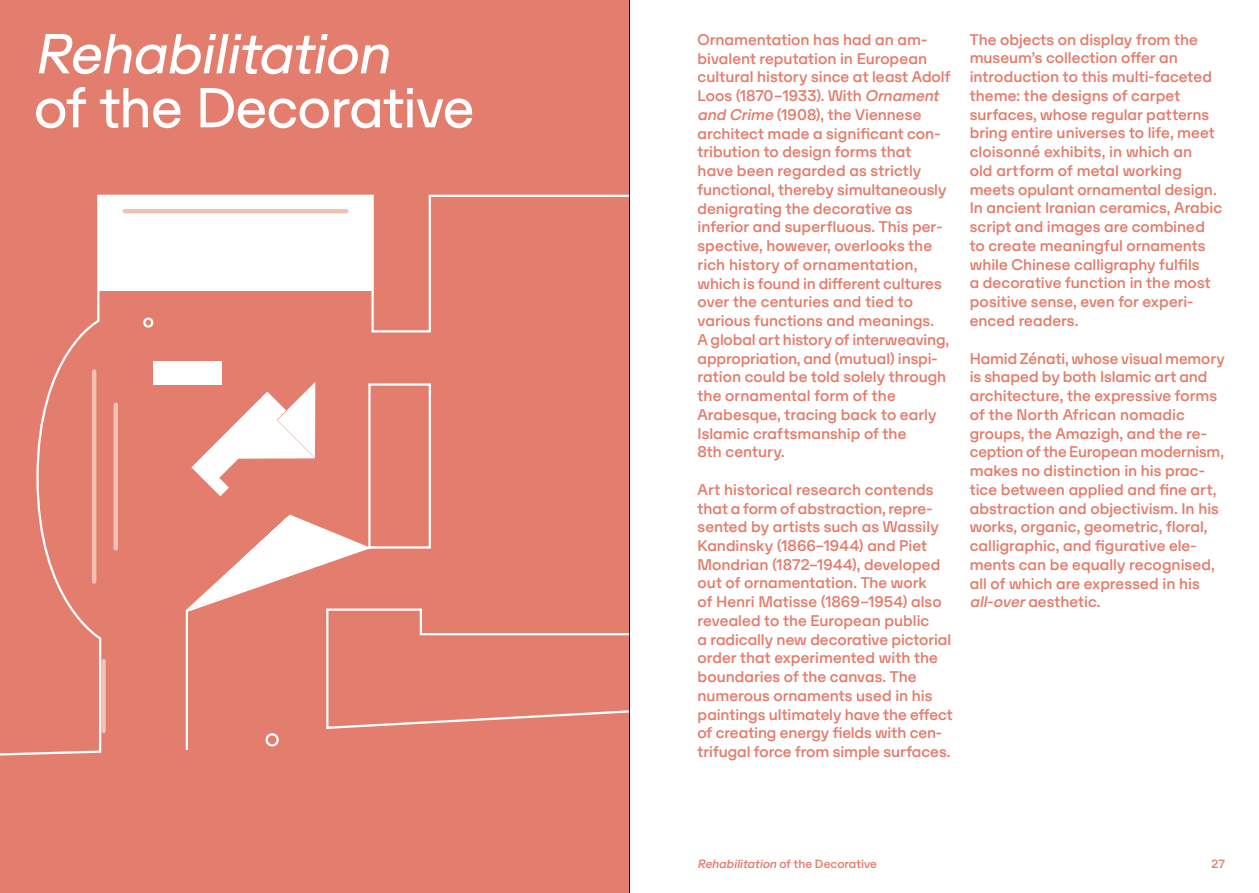
<style>
.page{position:relative;width:1259px;height:893px;background:#fff}
.page>*{position:absolute;margin:0;border:0;box-sizing:border-box;transform-origin:0 0}
.t1{font:60px "Sono";letter-spacing:-.015em;color:#fff}
.t2{font:italic 60px "Sono";color:#fff}
.t3{font:500 16.5px/18.8px "Sono";color:#e37d6d}
.t4{font:500 12.75px "Sono";letter-spacing:-.005em;color:#e37d6d}
.s1{font-style:italic}
</style>
<div class="page">
<div style="left:0;top:0;width:629px;height:893px;background:#e37d6d"></div>
<svg style="left:0;top:194px;width:629px;height:562px"></svg>
<svg style="left:186px;top:515px;width:183px;height:95px"></svg>
<div style="left:98px;top:196px;width:275px;height:94px;background:#fff"></div>
<svg style="left:191px;top:382px;width:124px;height:114px"></svg>
<div style="left:153px;top:362px;width:69px;height:23px;background:#fff"></div>
<hr style="left:92px;top:371px;width:4px;height:210px;background:#f3c1b4">
<div style="left:113px;top:405px;width:5px;height:143px;background:#f3c1b4"></div>
<div style="left:101px;top:661px;width:5px;height:70px;background:#f3c1b4"></div>
<hr style="left:125px;top:209px;width:221px;height:4px;background:#f3c1b4">
<hr style="left:629px;top:0;width:1px;height:893px;background:#1d1d1b">
<h1 class="t2" style="left:34px;top:16px;width:370px">Rehabilitation</h1>
<h1 class="t1" style="left:34px;top:70px;width:442px">of the Decorative</h1>
<p class="t3" style="left:697px;top:30px;width:255px">Ornamentation has had an am&shy;bivalent reputation in European cultural history since at least Adolf<br>Loos (1870–1933). With <span class="s1">Ornament and Crime</span> (1908), the Viennese architect made a significant con&shy;tribution to design forms that have been regarded as strictly functional, thereby simultaneously denigrating the decorative as inferior and superfluous. This per&shy;spective, however, overlooks the rich history of ornamentation, which is found in different cultures over the centuries and tied to various functions and meanings.<br>A global art history of interweaving, appropriation, and (mutual) inspi&shy;ration could be told solely through the ornamental form of the<br>Arabesque, tracing back to early<br>Islamic craftsmanship of the<br>8th century.</p>
<p class="t3" style="left:697px;top:480px;width:257px">Art historical research contends that a form of abstraction, repre&shy;sented by artists such as Wassily Kandinsky (1866–1944) and Piet Mondrian (1872–1944), developed out of ornamentation. The work<br>of Henri Matisse (1869–1954) also revealed to the European public<br>a radically new decorative pictorial order that experimented with the boundaries of the canvas. The numerous ornaments used in his paintings ultimately have the effect of creating energy fields with cen&shy;trifugal force from simple surfaces.</p>
<p class="t3" style="left:969px;top:29px;width:254px">The objects on display from the museum’s collection offer an introduction to this multi-faceted theme: the designs of carpet surfaces, whose regular patterns bring entire universes to life, meet cloisonné exhibits, in which an<br>old artform of metal working meets opulant ornamental design.<br>In ancient Iranian ceramics, Arabic script and images are combined to create meaningful ornaments while Chinese calligraphy fulfils<br>a decorative function in the most positive sense, even for experi&shy;enced readers.</p>
<p class="t3" style="left:969px;top:348px;width:256px">Hamid Zénati, whose visual memory is shaped by both Islamic art and architecture, the expressive forms of the North African nomadic groups, the Amazigh, and the re&shy;ception of the European modernism, makes no distinction in his prac&shy;tice between applied and fine art, abstraction and objectivism. In his works, organic, geometric, floral, calligraphic, and figurative ele&shy;ments can be equally recognised, all of which are expressed in his <span class="s1">all-over</span>aesthetic.</p>
<p class="t4" style="left:697px;top:855px;width:181px"><span class="s1">Rehabilitation</span> of t h e D e c o ra t i ve</p>
<p class="t4" style="left:1211px;top:855px;width:15px">27</p>
</div>
